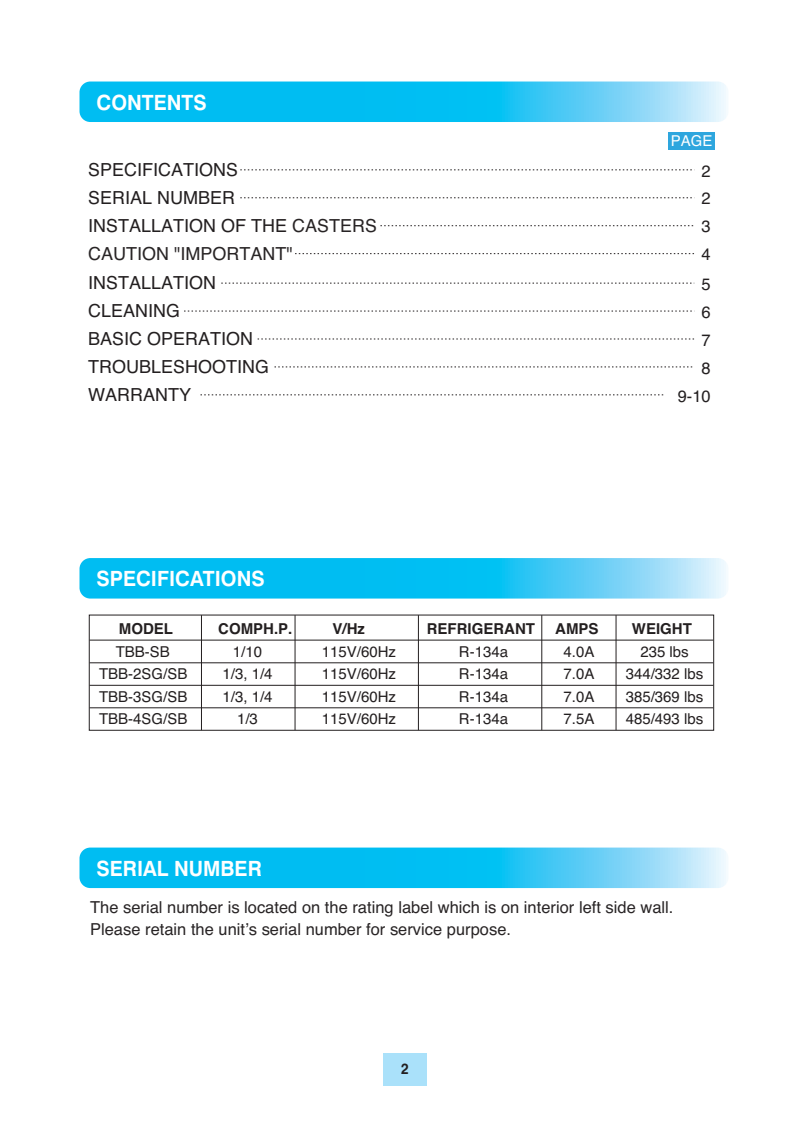
<style>
.page{position:relative;width:810px;height:1134px;background:#fff}
.page>*{position:absolute;margin:0;border:0;box-sizing:border-box;transform-origin:0 0}
.t1{font:700 21px "Swiss 721 BT";color:#fff;scale:.95 1}
.t2{font:18px "Helvetica";color:#231f20}
.t3{font:18px "Helvetica";color:#282425}
.t4{font:16.5px/22px "Helvetica";color:#282425}
.t5{font:16.5px "Helvetica";color:#231f20}
.t6{font:15px "Helvetica";color:#231f20}
.t7{font:700 15px "Helvetica";color:#231f20}
.t8{font:15px "Helvetica";color:#fff}
.t9{font:700 15px "Swiss 721 BT";color:#231f20;scale:.9 1}
.s1{color:#282425}
</style>
<div class="page">
<div style="left:383px;top:1053px;width:44px;height:33px;background:#aae1fa"></div>
<svg style="left:80px;top:82px;width:648px;height:40px;background:#2ac6f4"></svg>
<svg style="left:80px;top:558px;width:648px;height:41px;background:#2dc6f4"></svg>
<svg style="left:80px;top:848px;width:648px;height:40px;background:#2ac6f4"></svg>
<div style="left:668px;top:132px;width:47px;height:17px;background:#2ea6de"></div>
<svg style="left:240px;top:169px;width:452px;height:1px"></svg>
<svg style="left:240px;top:197px;width:452px;height:1px"></svg>
<svg style="left:380px;top:225px;width:314px;height:1px"></svg>
<svg style="left:295px;top:253px;width:399px;height:1px"></svg>
<svg style="left:221px;top:283px;width:473px;height:1px"></svg>
<svg style="left:184px;top:311px;width:508px;height:1px"></svg>
<svg style="left:258px;top:339px;width:436px;height:1px"></svg>
<svg style="left:274px;top:367px;width:419px;height:1px"></svg>
<svg style="left:200px;top:394px;width:464px;height:1px"></svg>
<hr style="left:90px;top:640px;width:623px;height:1px;background:#231f20">
<hr style="left:90px;top:663px;width:623px;height:1px;background:#231f20">
<hr style="left:90px;top:685px;width:623px;height:1px;background:#231f20">
<hr style="left:90px;top:708px;width:623px;height:1px;background:#231f20">
<hr style="left:616px;top:615px;width:1px;height:115px;background:#231f20">
<hr style="left:541px;top:615px;width:1px;height:115px;background:#231f20">
<hr style="left:418px;top:615px;width:1px;height:115px;background:#231f20">
<hr style="left:295px;top:615px;width:1px;height:115px;background:#231f20">
<hr style="left:201px;top:615px;width:1px;height:115px;background:#231f20">
<div style="left:89px;top:615px;width:625px;height:116px;border:1px solid #231f20"></div>
<h1 class="t1" style="left:96px;top:94px;width:117px">CONTENTS</h1>
<p class="t8" style="left:671px;top:135px;width:43px">PAGE</p>
<p class="t2" style="left:88px;top:163px;width:152px">SPECIFICATIONS</p>
<p class="t5" style="left:702px;top:165px;width:11px">2</p>
<p class="t2" style="left:88px;top:191px;width:149px">SERIAL NUMBER</p>
<p class="t5" style="left:702px;top:193px;width:11px">2</p>
<p class="t2" style="left:88px;top:219px;width:291px">INSTALLATION OF THE <span class="s1">CASTERS</span></p>
<p class="t5" style="left:702px;top:221px;width:11px">3</p>
<p class="t3" style="left:88px;top:247px;width:206px">CAUTION "IMPORTANT"</p>
<p class="t5" style="left:702px;top:248px;width:11px">4</p>
<p class="t2" style="left:88px;top:276px;width:130px">INSTALLATION</p>
<p class="t5" style="left:702px;top:278px;width:11px">5</p>
<p class="t2" style="left:88px;top:304px;width:94px">CLEANING</p>
<p class="t5" style="left:702px;top:306px;width:11px">6</p>
<p class="t2" style="left:88px;top:332px;width:167px">BASIC OPERATION</p>
<p class="t5" style="left:702px;top:334px;width:11px">7</p>
<p class="t2" style="left:88px;top:360px;width:183px">TROUBLESHOOTING</p>
<p class="t5" style="left:702px;top:362px;width:11px">8</p>
<p class="t2" style="left:88px;top:388px;width:104px">WARRANTY</p>
<p class="t5" style="left:678px;top:390px;width:35px">9-10</p>
<h1 class="t1" style="left:96px;top:571px;width:179px">SPECIFICATIONS</h1>
<p class="t7" style="left:119px;top:624px;width:56px">MODEL</p>
<p class="t7" style="left:218px;top:624px;width:76px">COMPH.P.</p>
<p class="t7" style="left:333px;top:624px;width:34px">V/Hz</p>
<p class="t7" style="left:427px;top:624px;width:110px">REFRIGERANT</p>
<p class="t7" style="left:555px;top:624px;width:45px">AMPS</p>
<p class="t7" style="left:632px;top:624px;width:61px">WEIGHT</p>
<p class="t6" style="left:116px;top:646px;width:56px">TBB-SB</p>
<p class="t6" style="left:233px;top:646px;width:31px">1/10</p>
<p class="t6" style="left:322px;top:646px;width:76px">115V/60Hz</p>
<p class="t6" style="left:459px;top:646px;width:51px">R-134a</p>
<p class="t6" style="left:564px;top:646px;width:32px">4.0A</p>
<p class="t6" style="left:640px;top:646px;width:50px">235 lbs</p>
<p class="t6" style="left:99px;top:669px;width:90px">TBB-2SG/SB</p>
<p class="t6" style="left:223px;top:669px;width:52px">1/3, 1/4</p>
<p class="t6" style="left:322px;top:669px;width:76px">115V/60Hz</p>
<p class="t6" style="left:459px;top:669px;width:51px">R-134a</p>
<p class="t6" style="left:564px;top:669px;width:32px">7.0A</p>
<p class="t6" style="left:626px;top:669px;width:79px">344/332 lbs</p>
<p class="t6" style="left:99px;top:691px;width:90px">TBB-3SG/SB</p>
<p class="t6" style="left:223px;top:691px;width:52px">1/3, 1/4</p>
<p class="t6" style="left:322px;top:691px;width:76px">115V/60Hz</p>
<p class="t6" style="left:459px;top:691px;width:51px">R-134a</p>
<p class="t6" style="left:564px;top:691px;width:32px">7.0A</p>
<p class="t6" style="left:626px;top:691px;width:79px">385/369 lbs</p>
<p class="t6" style="left:99px;top:714px;width:90px">TBB-4SG/SB</p>
<p class="t6" style="left:237px;top:714px;width:22px">1/3</p>
<p class="t6" style="left:322px;top:714px;width:76px">115V/60Hz</p>
<p class="t6" style="left:459px;top:714px;width:51px">R-134a</p>
<p class="t6" style="left:564px;top:714px;width:32px">7.5A</p>
<p class="t6" style="left:626px;top:714px;width:79px">485/493 lbs</p>
<h1 class="t1" style="left:96px;top:860px;width:176px">SERIAL NUMBER</h1>
<p class="t4" style="left:90px;top:897px;width:585px">The serial number is located on the rating label which is on interior left side wall.<br>Please retain the unitʼs serial number for service purpose.</p>
<p class="t9" style="left:401px;top:1063px;width:10px">2</p>
</div>
